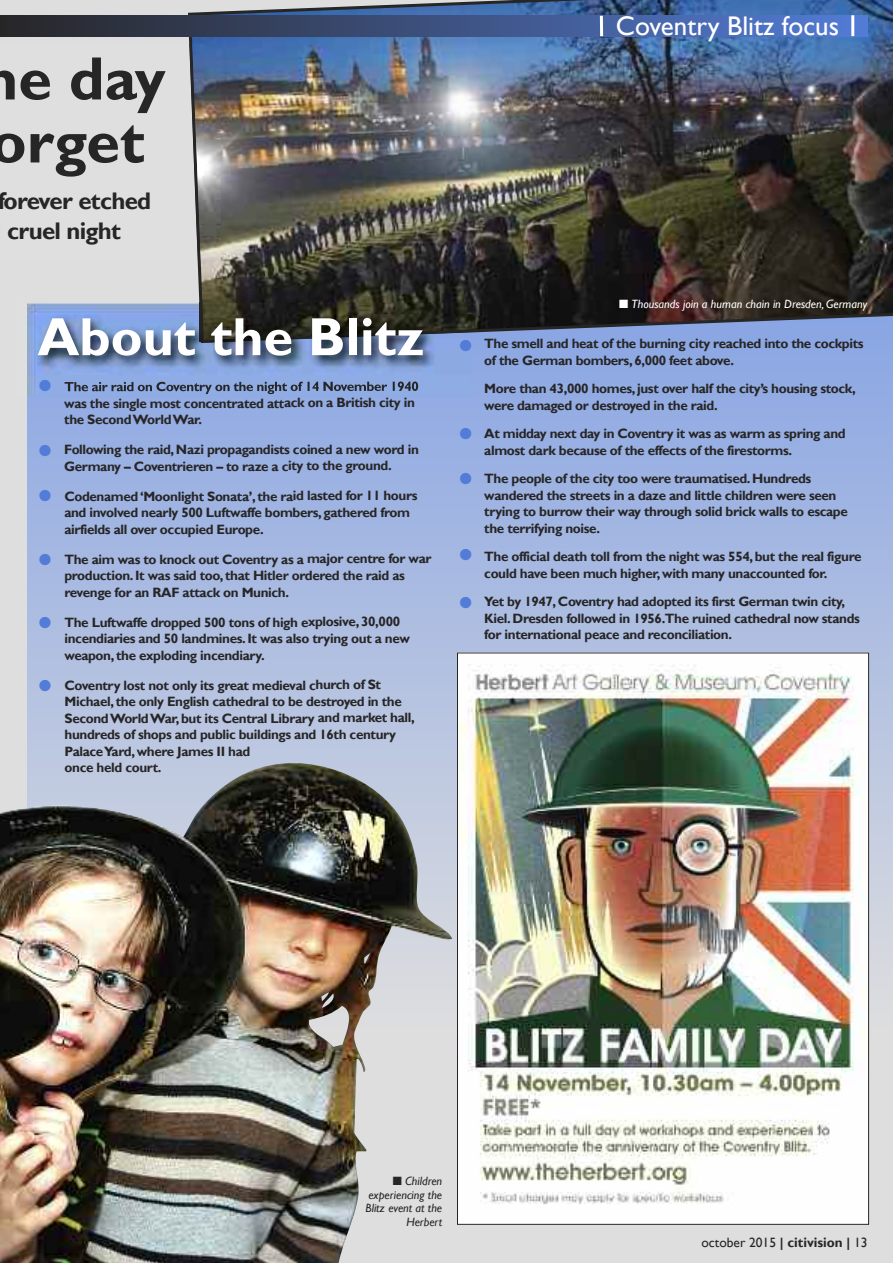
<style>
.page{position:relative;width:893px;height:1263px;background:#dfdedf}
.page>*{position:absolute;margin:0;border:0;box-sizing:border-box;transform-origin:0 0}
.t1{font:700 61.5px/63px "Gill Sans";color:#272627}
.t2{font:700 54px "Gill Sans";color:#fff}
.t3{font:45px/63.4px "Gill Sans";color:#537cd8}
.t4{font:27px "Gill Sans";color:#fff}
.t5{font:700 24px/30px "Gill Sans";letter-spacing:-.03em;color:#272627}
.t6{font:700 13.5px/16.5px "Gill Sans";letter-spacing:-.03em;color:#272627}
.t7{font:13.5px "Gill Sans";color:#272627}
.t8{font:italic 12px/13.5px "Gill Sans";color:#272627;text-align:right}
.t9{font:italic 12px "Gill Sans";color:#fff}
.s1{font-weight:700}
</style>
<div class="page">
<div style="left:27px;top:303px;width:866px;height:734px;background:linear-gradient(to bottom,#8ba8e8,#d4d3d2)"></div>
<img style="left:186px;top:0;width:707px;height:345px">
<div style="left:0;top:16px;width:867px;height:20px;background:linear-gradient(to right,#272627,#537cd6)"></div>
<hr style="left:600px;top:16px;width:3px;height:20px;background:#fff">
<hr style="left:851px;top:15px;width:3px;height:21px;background:#fff">
<img style="left:459px;top:655px;width:408px;height:568px">
<img style="left:186px;top:44px;width:3px;height:219px">
<img style="left:189px;top:44px;width:2px;height:219px">
<img style="left:191px;top:44px;width:1px;height:219px">
<img style="left:192px;top:44px;width:29px;height:219px">
<img style="left:27px;top:303px;width:444px;height:93px">
<img style="left:201px;top:341px;width:270px;height:2px">
<img style="left:199px;top:304px;width:272px;height:37px">
<img style="left:202px;top:303px;width:269px;height:37px">
<img style="left:65px;top:382px;width:87px;height:9px">
<img style="left:0;top:762px;width:452px;height:501px">
<h1 class="t1" style="left:-17px;top:46px;width:185px">he day orget</h1>
<h3 class="t5" style="left:7px;top:186px;width:146px;text-indent:-10px">forever etched cruel night</h3>
<h2 class="t2" style="left:38px;top:305px;width:388px">About the Blitz</h2>
<h3 class="t3" style="left:37px;top:353px;width:17px;line-height:64.5px">• •</h3>
<h3 class="t3" style="left:37px;top:463px;width:17px;text-align:justify">• • • •</h3>
<p class="t6" style="left:64px;top:394px;width:352px">was the single most concentrated attack on a British city in the SecondWorldWar.</p>
<p class="t6" style="left:64px;top:441px;width:356px">Following the raid,Nazi propagandists coined a new word in<br>Germany – Coventrieren – to raze a city to the ground.</p>
<p class="t6" style="left:64px;top:488px;width:355px">Codenamed‘Moonlight Sonata’, the raid lasted for 11 hours and involved nearly 500 Luftwaffe bombers,gathered from airfields all over occupied Europe.</p>
<p class="t6" style="left:64px;top:551px;width:369px">The aim was to knock out Coventry as a major centre for war production.It was said too, that Hitler ordered the raid as revenge for an RAF attack on Munich.</p>
<p class="t6" style="left:64px;top:614px;width:347px">The Luftwaffe dropped 500 tons of high explosive,30,000 incendiaries and 50 landmines.It was also trying out a new weapon, the exploding incendiary.</p>
<p class="t6" style="left:65px;top:677px;width:352px">Coventry lost not only its great medieval church of St Michael, the only English cathedral to be destroyed in the SecondWorldWar,but its Central Library and market hall, hundreds of shops and public buildings and 16th century PalaceYard,where James II had<br>once held court.</p>
<h3 class="t4" style="left:616px;top:9px;width:225px">Coventry Blitz focus</h3>
<h3 class="t3" style="left:458px;top:301px;width:17px;line-height:88.5px">• •</h3>
<h3 class="t3" style="left:458px;top:441px;width:17px;line-height:75px">• •</h3>
<h3 class="t3" style="left:458px;top:570px;width:17px">•</h3>
<p class="t9" style="left:619px;top:297px;width:250px">■ Thousands join a human chain in Dresden, Germany</p>
<p class="t6" style="left:484px;top:335px;width:381px">The smell and heat of the burning city reached into the cockpits of the German bombers,6,000 feet above.</p>
<p class="t6" style="left:484px;top:380px;width:373px">More than 43,000 homes,just over half the city’s housing stock, were damaged or destroyed in the raid.</p>
<p class="t6" style="left:484px;top:425px;width:363px">At midday next day in Coventry it was as warm as spring and almost dark because of the effects of the firestorms.</p>
<p class="t6" style="left:484px;top:470px;width:365px">The people of the city too were traumatised.Hundreds wandered the streets in a daze and little children were seen trying to burrow their way through solid brick walls to escape the terrifying noise.</p>
<p class="t6" style="left:484px;top:548px;width:379px">The official death toll from the night was 554,but the real figure could have been much higher,with many unaccounted for.</p>
<p class="t6" style="left:484px;top:593px;width:377px">Yet by 1947,Coventry had adopted its first German twin city,<br>Kiel.Dresden followed in 1956.The ruined cathedral now stands for international peace and reconciliation.</p>
<p class="t8" style="left:366px;top:1174px;width:78px">■ Children experiencing the<br>Blitz event at the<br>Herbert</p>
<p class="t7" style="left:701px;top:1234px;width:168px">october 2015 <span class="s1">| citivision |</span> 13</p>
</div>
